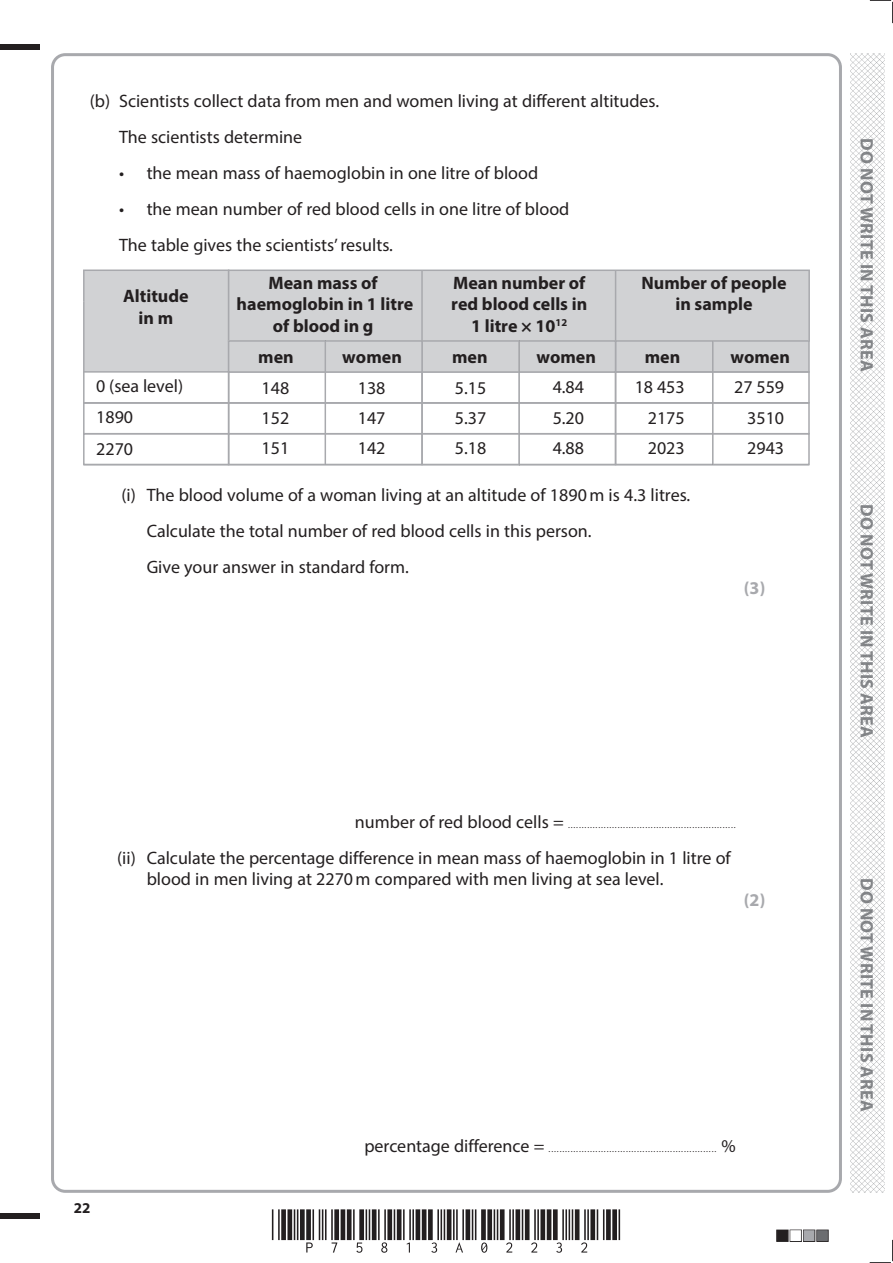
<style>
.page{position:relative;width:893px;height:1263px;background:#fff}
.page>*{position:absolute;margin:0;border:0;box-sizing:border-box;transform-origin:0 0}
.t1{font:18px/30.5px "Myriad Pro";color:#231f20;text-align:justify}
.t2{font:700 18px/21.6px "Myriad Pro";color:#231f20;text-align:center}
.t3{font:700 18px "Myriad Pro";letter-spacing:.02em;color:#808285}
.t4{font:700 18px "Myriad Pro";color:#a8a9ad}
.t5{font:700 15px "Myriad Pro";color:#231f20}
.t6{font:9px "Myriad Pro";color:#231f20}
.s1{font-size:18px}
</style>
<div class="page">
<div style="left:0;top:44px;width:40px;height:5px;background:#231f20"></div>
<div style="left:0;top:1214px;width:40px;height:5px;background:#231f20"></div>
<svg style="left:870px;top:0;width:23px;height:23px"></svg>
<svg style="left:870px;top:1240px;width:23px;height:23px"></svg>
<img style="left:850px;top:53px;width:34px;height:1140px">
<div style="left:84px;top:270px;width:145px;height:31px;background:#d1d2d4"></div>
<div style="left:83px;top:269px;width:146px;height:33px;border:2px solid #a8a9ad"></div>
<div style="left:84px;top:301px;width:145px;height:71px;background:#d1d2d4"></div>
<div style="left:83px;top:300px;width:146px;height:73px;border:1px solid #a8a9ad"></div>
<div style="left:83px;top:371px;width:146px;height:33px;border:2px solid #a8a9ad"></div>
<div style="left:229px;top:270px;width:580px;height:71px;background:#d1d2d4"></div>
<div style="left:228px;top:270px;width:582px;height:72px;border:2px solid #a8a9ad"></div>
<div style="left:421px;top:371px;width:195px;height:33px;border:2px solid #a8a9ad"></div>
<div style="left:616px;top:341px;width:193px;height:31px;background:#d1d2d4"></div>
<div style="left:615px;top:340px;width:195px;height:33px;border:2px solid #a8a9ad"></div>
<div style="left:422px;top:341px;width:193px;height:31px;background:#d1d2d4"></div>
<div style="left:421px;top:340px;width:195px;height:33px;border:2px solid #a8a9ad"></div>
<div style="left:229px;top:341px;width:193px;height:31px;background:#d1d2d4"></div>
<div style="left:228px;top:340px;width:195px;height:33px;border:2px solid #a8a9ad"></div>
<div style="left:615px;top:371px;width:195px;height:33px;border:2px solid #a8a9ad"></div>
<div style="left:83px;top:402px;width:146px;height:32px;border:2px solid #a8a9ad"></div>
<div style="left:83px;top:433px;width:146px;height:32px;border:2px solid #a8a9ad"></div>
<hr style="left:84px;top:464px;width:145px;height:1px;background:#a8a9ad">
<div style="left:228px;top:402px;width:195px;height:32px;border:2px solid #a8a9ad"></div>
<div style="left:228px;top:433px;width:195px;height:32px;border:2px solid #a8a9ad"></div>
<hr style="left:229px;top:464px;width:193px;height:1px;background:#a8a9ad">
<div style="left:421px;top:402px;width:195px;height:32px;border:2px solid #a8a9ad"></div>
<div style="left:421px;top:433px;width:195px;height:32px;border:2px solid #a8a9ad"></div>
<hr style="left:422px;top:464px;width:193px;height:1px;background:#a8a9ad">
<div style="left:615px;top:402px;width:195px;height:32px;border:2px solid #a8a9ad"></div>
<div style="left:615px;top:433px;width:195px;height:32px;border:2px solid #a8a9ad"></div>
<hr style="left:616px;top:464px;width:193px;height:1px;background:#a8a9ad">
<hr style="left:421px;top:270px;width:2px;height:71px;background:#a8a9ad">
<hr style="left:615px;top:270px;width:1px;height:71px;background:#a8a9ad">
<hr style="left:325px;top:341px;width:1px;height:124px;background:#a8a9ad">
<hr style="left:518px;top:341px;width:2px;height:124px;background:#a8a9ad">
<hr style="left:712px;top:341px;width:2px;height:123px;background:#a8a9ad">
<p class="t1" style="left:119px;top:83px;width:542px;line-height:36px;text-indent:-29px">(b) Scientists collect data from men and women living at different altitudes.<br>The scientists determine</p>
<p class="t1" style="left:119px;top:157px;width:421px">• the mean mass of haemoglobin in one litre of blood</p>
<p class="t1" style="left:119px;top:191px;width:452px;line-height:36px">• the mean number of red blood cells in one litre of blood<br>The table gives the scientists’ results.</p>
<p class="t2" style="left:123px;top:284px;width:67px">Altitude in m</p>
<p class="t2" style="left:237px;top:271px;width:178px">Mean mass of haemoglobin in 1 litre of blood in g</p>
<p class="t2" style="left:451px;top:271px;width:138px">Mean number of red blood cells in<br>1 litre × 10<sup>12</sup></p>
<p class="t2" style="left:641px;top:271px;width:147px">Number of people in sample</p>
<p class="t1" style="left:96px;top:370px;width:89px;line-height:31.3px;text-align:left">0 (sea level)<br>1890<br>2270</p>
<p class="t2" style="left:342px;top:345px;width:61px">women</p>
<p class="t2" style="left:452px;top:345px;width:37px">men</p>
<p class="t2" style="left:536px;top:345px;width:61px">women</p>
<p class="t2" style="left:645px;top:345px;width:37px">men</p>
<p class="t2" style="left:730px;top:345px;width:61px">women</p>
<p class="t2" style="left:258px;top:345px;width:37px">men</p>
<p class="t1" style="left:262px;top:372px;width:29px">148<br>152<br>151</p>
<p class="t1" style="left:358px;top:372px;width:29px">138<br>147<br>142</p>
<p class="t1" style="left:455px;top:372px;width:33px">5.15<br>5.37<br>5.18</p>
<p class="t1" style="left:553px;top:372px;width:33px">4.84<br>5.20<br>4.88</p>
<p class="t1" style="left:648px;top:372px;width:38px;text-indent:-13px">18 453<br>2175<br>2023</p>
<p class="t1" style="left:747px;top:372px;width:38px;text-indent:-13px">27 559<br>3510<br>2943</p>
<p class="t1" style="left:147px;top:477px;width:545px;line-height:36px;text-align:left;text-indent:-25px">(i) The blood volume of a woman living at an altitude of 1890m is 4.3 litres.<br>Calculate the total number of red blood cells in this person.<br>Give your answer in standard form.</p>
<p class="t4" style="left:744px;top:576px;width:23px">(3)</p>
<p class="t6" style="left:355px;top:819px;width:382px"><span class="s1">number of red blood cells =</span> .............................................................</p>
<p class="t1" style="left:147px;top:847px;width:586px;line-height:21px;text-indent:-30px">(ii) Calculate the percentage difference in mean mass of haemoglobin in 1 litre of blood in men living at 2270m compared with men living at sea level.</p>
<p class="t4" style="left:744px;top:888px;width:23px">(2)</p>
<p class="t5" style="left:74px;top:1198px;width:18px">22</p>
<p class="t6" style="left:364px;top:1144px;width:373px"><span class="s1">percentage difference =</span> ............................................................. <span class="s1">%</span></p>
<p class="t3" style="left:878px;top:138px;width:235px;rotate:90deg">DO NOT WRITE IN THIS AREA</p>
<p class="t3" style="left:878px;top:504px;width:235px;rotate:90deg">DO NOT WRITE IN THIS AREA</p>
<p class="t3" style="left:878px;top:878px;width:235px;rotate:90deg">DO NOT WRITE IN THIS AREA</p>
</div>
